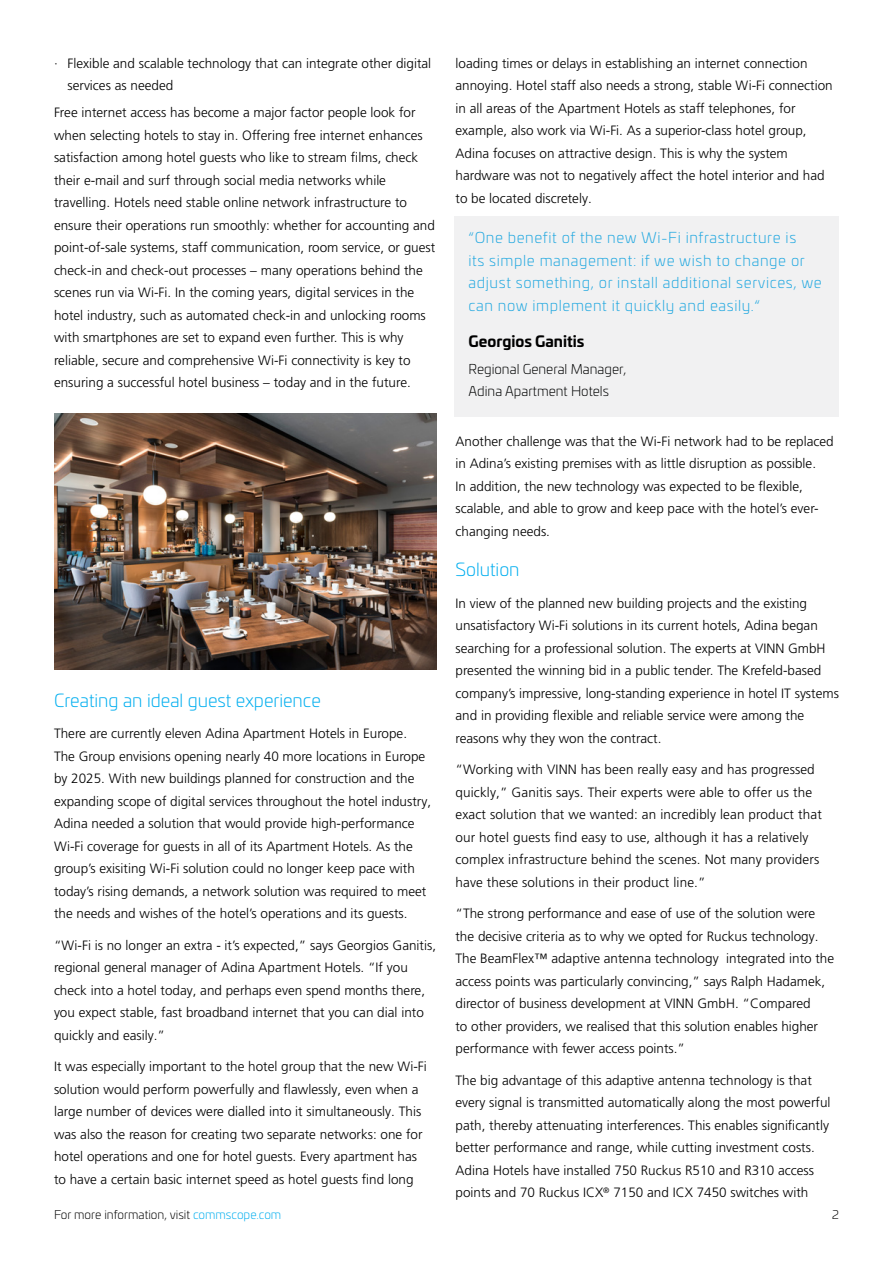
<style>
.page{position:relative;width:893px;height:1263px;background:#fff}
.page>*{position:absolute;margin:0;border:0;box-sizing:border-box;transform-origin:0 0}
.t1{font:300 18px "Univia Pro";color:#00aeef}
.t2{font:300 15px/22.5px "Univia Pro";letter-spacing:.04em;color:#22a8e0}
.t3{font:700 15px "Univia Pro";color:#000}
.t4{font:300 13.5px/22.5px "Frutiger LT Pro";color:#000}
.t5{font:300 13.5px/22.5px "Univia Pro";color:#000101}
.t6{font:300 12px "Univia Pro";color:#000}
.s1{color:#00aeef}
</style>
<div class="page">
<img style="left:54px;top:414px;width:383px;height:255px">
<div style="left:454px;top:216px;width:385px;height:200px;background:#f1f1f2"></div>
<p class="t4" style="left:68px;top:52px;width:365px;text-indent:-14px">· Flexible and scalable technology that can integrate other digital services as needed</p>
<p class="t4" style="left:54px;top:101px;width:383px">Free internet access has become a major factor people look for when selecting hotels to stay in. Offering free internet enhances satisfaction among hotel guests who like to stream films, check their e-mail and surf through social media networks while travelling. Hotels need stable online network infrastructure to ensure their operations run smoothly: whether for accounting and point-of-sale systems, staff communication, room service, or guest check-in and check-out processes – many operations behind the scenes run via Wi-Fi. In the coming years, digital services in the hotel industry, such as automated check-in and unlocking rooms with smartphones are set to expand even further. This is why reliable, secure and comprehensive Wi-Fi connectivity is key to ensuring a successful hotel business – today and in the future.</p>
<h1 class="t1" style="left:54px;top:687px;width:268px">Creating an ideal guest experience</h1>
<p class="t4" style="left:54px;top:722px;width:379px">There are currently eleven Adina Apartment Hotels in Europe.<br>The Group envisions opening nearly 40 more locations in Europe by 2025. With new buildings planned for construction and the expanding scope of digital services throughout the hotel industry, Adina needed a solution that would provide high-performance Wi-Fi coverage for guests in all of its Apartment Hotels. As the group’s exisiting Wi-Fi solution could no longer keep pace with today’s rising demands, a network solution was required to meet the needs and wishes of the hotel’s operations and its guests.</p>
<p class="t4" style="left:54px;top:934px;width:384px">“Wi-Fi is no longer an extra - it’s expected,” says Georgios Ganitis, regional general manager of Adina Apartment Hotels. “If you check into a hotel today, and perhaps even spend months there, you expect stable, fast broadband internet that you can dial into quickly and easily.”</p>
<p class="t4" style="left:54px;top:1055px;width:374px">It was especially important to the hotel group that the new Wi-Fi solution would perform powerfully and flawlessly, even when a large number of devices were dialled into it simultaneously. This was also the reason for creating two separate networks: one for hotel operations and one for hotel guests. Every apartment has to have a certain basic internet speed as hotel guests find long</p>
<p class="t4" style="left:455px;top:52px;width:379px">loading times or delays in establishing an internet connection annoying. Hotel staff also needs a strong, stable Wi-Fi connection in all areas of the Apartment Hotels as staff telephones, for example, also work via Wi-Fi. As a superior-class hotel group, Adina focuses on attractive design. This is why the system hardware was not to negatively affect the hotel interior and had to be located discretely.</p>
<p class="t2" style="left:469px;top:226px;width:355px">“One benefit of the new Wi-Fi infrastructure is<br>its simple management: if we wish to change or adjust something, or install additional services, we can now implement it quickly and easily.“</p>
<p class="t3" style="left:469px;top:329px;width:117px">Georgios Ganitis</p>
<p class="t5" style="left:469px;top:357px;width:159px">Regional General Manager,<br>Adina Apartment Hotels</p>
<p class="t4" style="left:455px;top:430px;width:380px">Another challenge was that the Wi-Fi network had to be replaced in Adina’s existing premises with as little disruption as possible.<br>In addition, the new technology was expected to be flexible, scalable, and able to grow and keep pace with the hotel’s ever&shy;changing needs.</p>
<h1 class="t1" style="left:455px;top:557px;width:66px">Solution</h1>
<p class="t4" style="left:455px;top:592px;width:385px">In view of the planned new building projects and the existing unsatisfactory Wi-Fi solutions in its current hotels, Adina began searching for a professional solution. The experts at VINN GmbH presented the winning bid in a public tender. The Krefeld-based company’s impressive, long-standing experience in hotel IT systems and in providing flexible and reliable service were among the reasons why they won the contract.</p>
<p class="t4" style="left:455px;top:758px;width:368px">“Working with VINN has been really easy and has progressed quickly,” Ganitis says. Their experts were able to offer us the exact solution that we wanted: an incredibly lean product that our hotel guests find easy to use, although it has a relatively complex infrastructure behind the scenes. Not many providers have these solutions in their product line.”</p>
<p class="t4" style="left:455px;top:902px;width:380px">“The strong performance and ease of use of the solution were the decisive criteria as to why we opted for Ruckus technology.<br>The BeamFlex™ adaptive antenna technology integrated into the access points was particularly convincing,” says Ralph Hadamek, director of business development at VINN GmbH. “Compared<br>to other providers, we realised that this solution enables higher performance with fewer access points.”</p>
<p class="t4" style="left:455px;top:1069px;width:377px">The big advantage of this adaptive antenna technology is that every signal is transmitted automatically along the most powerful path, thereby attenuating interferences. This enables significantly better performance and range, while cutting investment costs.<br>Adina Hotels have installed 750 Ruckus R510 and R310 access points and 70 Ruckus ICX<sup>®</sup> 7150 and ICX 7450 switches with</p>
<p class="t6" style="left:54px;top:1206px;width:229px">For more information, visit <span class="s1">commscope.com</span></p>
<p class="t6" style="left:832px;top:1206px;width:8px">2</p>
</div>
